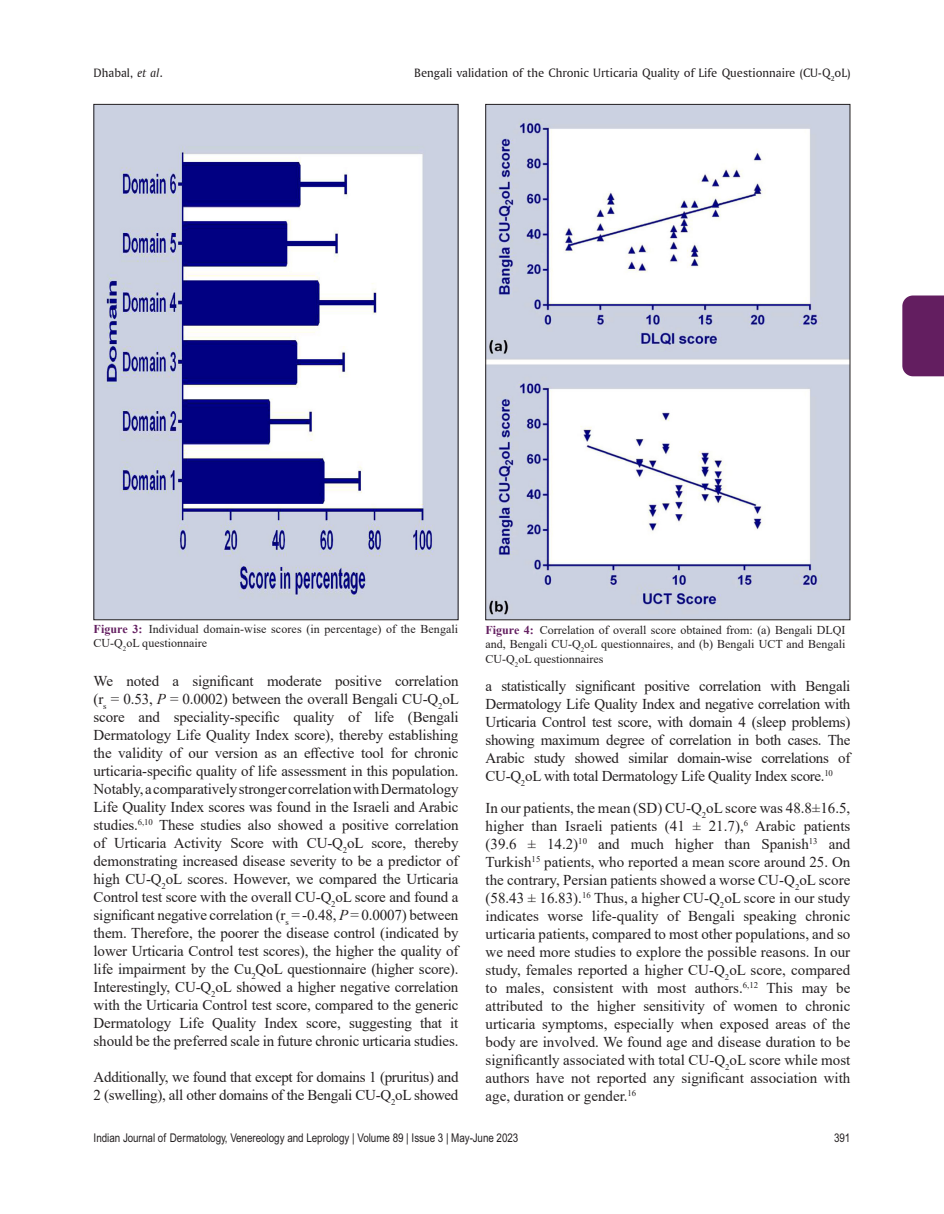
<style>
.page{position:relative;width:944px;height:1214px;background:#fff}
.page>*{position:absolute;margin:0;border:0;box-sizing:border-box;transform-origin:0 0}
.Body_Text{font:15px/18px "Times New Roman";letter-spacing:-.02em;color:#231f20;text-align:justify}
.t1{font:12.75px "Amerigo BT Roman A";color:#231f20}
.Fig_caption{font:12px/14.4px "Times New Roman";color:#231f20}
.t2{font:12px "Arial Narrow MT Std";color:#231f20}
.s1{font-family:"Amerigo BT Italic A"}
.s2{font-weight:700;color:#631e60}
.s3{font-style:italic}
</style>
<div class="page">
<img style="left:96px;top:106px;width:360px;height:512px">
<img style="left:487px;top:106px;width:361px;height:512px">
<div style="left:902px;top:295px;width:42px;height:81px;background:#631e60"></div>
<p class="t1" style="left:94px;top:65px;width:71px">Dhabal, <span class="s1">et al</span>.</p>
<p class="t1" style="left:414px;top:65px;width:437px">Bengali validation of the Chronic Urticaria Quality of Life Questionnaire (CU-Q<sub>2</sub>oL)</p>
<p class="Fig_caption" style="left:94px;top:621px;width:366px"><span class="s2">Figure 3:</span> Individual domain-wise scores (in percentage) of the Bengali<br>CU-Q<sub>2</sub>oL questionnaire</p>
<p class="Fig_caption" style="left:485px;top:622px;width:361px;text-align:justify"><span class="s2">Figure 4:</span> Correlation of overall score obtained from: (a) Bengali DLQI and, Bengali CU-Q<sub>2</sub>oL questionnaires, and (b) Bengali UCT and Bengali CU-Q<sub>2</sub>oL questionnaires</p>
<p class="Body_Text" style="left:94px;top:671px;width:367px">We noted a significant moderate positive correlation (r<sub>s</sub> = 0.53, <span class="s3">P</span> = 0.0002) between the overall Bengali CU-Q<sub>2</sub>oL score and speciality-specific quality of life (Bengali Dermatology Life Quality Index score), thereby establishing the validity of our version as an effective tool for chronic urticaria-specific quality of life assessment in this population.<br>Notably, a comparatively stronger correlation with Dermatology Life Quality Index scores was found in the Israeli and Arabic studies.<sup>6,10</sup> These studies also showed a positive correlation of Urticaria Activity Score with CU-Q<sub>2</sub>oL score, thereby demonstrating increased disease severity to be a predictor of high CU-Q<sub>2</sub>oL scores. However, we compared the Urticaria Control test score with the overall CU-Q<sub>2</sub>oL score and found a significant negative correlation (r<sub>s</sub> = -0.48, <span class="s3">P</span> = 0.0007) between them. Therefore, the poorer the disease control (indicated by lower Urticaria Control test scores), the higher the quality of life impairment by the Cu<sub>2</sub>QoL questionnaire (higher score).<br>Interestingly, CU-Q<sub>2</sub>oL showed a higher negative correlation with the Urticaria Control test score, compared to the generic Dermatology Life Quality Index score, suggesting that it should be the preferred scale in future chronic urticaria studies.</p>
<p class="Body_Text" style="left:94px;top:1067px;width:366px">Additionally, we found that except for domains 1 (pruritus) and<br>2 (swelling), all other domains of the Bengali CU-Q<sub>2</sub>oL showed</p>
<p class="Body_Text" style="left:485px;top:676px;width:366px">a statistically significant positive correlation with Bengali Dermatology Life Quality Index and negative correlation with Urticaria Control test score, with domain 4 (sleep problems) showing maximum degree of correlation in both cases. The Arabic study showed similar domain-wise correlations of CU-Q<sub>2</sub>oL with total Dermatology Life Quality Index score.<sup>10</sup></p>
<p class="Body_Text" style="left:485px;top:798px;width:366px">In our patients, the mean (SD) CU-Q<sub>2</sub>oL score was 48.8±16.5, higher than Israeli patients (41 ± 21.7),<sup>6</sup> Arabic patients (39.6 ± 14.2)<sup>10</sup> and much higher than Spanish<sup>13</sup> and Turkish<sup>15</sup> patients, who reported a mean score around 25. On the contrary, Persian patients showed a worse CU-Q<sub>2</sub>oL score (58.43 ± 16.83).<sup>16</sup> Thus, a higher CU-Q<sub>2</sub>oL score in our study indicates worse life-quality of Bengali speaking chronic urticaria patients, compared to most other populations, and so we need more studies to explore the possible reasons. In our study, females reported a higher CU-Q<sub>2</sub>oL score, compared to males, consistent with most authors.<sup>6,12</sup> This may be attributed to the higher sensitivity of women to chronic urticaria symptoms, especially when exposed areas of the body are involved. We found age and disease duration to be significantly associated with total CU-Q<sub>2</sub>oL score while most authors have not reported any significant association with age, duration or gender.<sup>16</sup></p>
<p class="t2" style="left:94px;top:1130px;width:426px">Indian Journal of Dermatology, Venereology and Leprology | Volume 89 | Issue 3 | May-June 2023</p>
<p class="t2" style="left:834px;top:1130px;width:18px">391</p>
</div>
